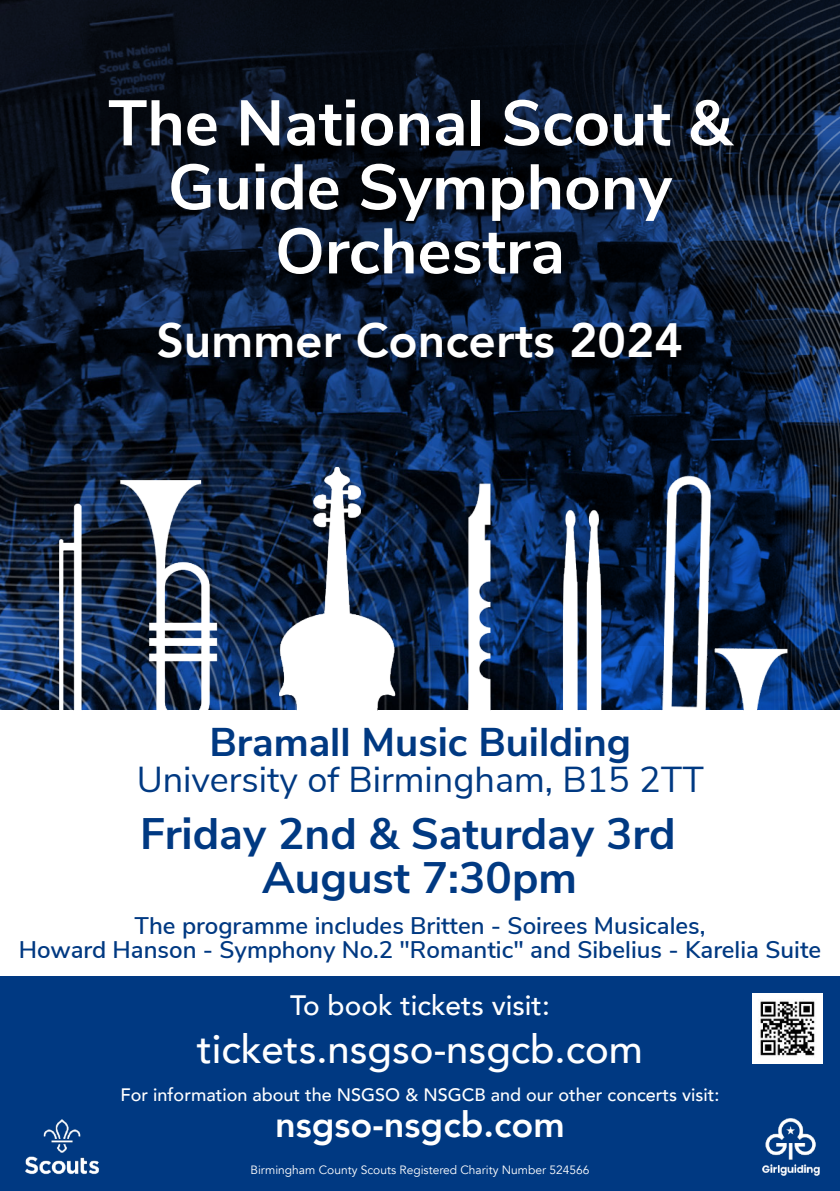
<style>
.page{position:relative;width:840px;height:1191px;background:#fff}
.page>*{position:absolute;margin:0;border:0;box-sizing:border-box;transform-origin:0 0}
.t1{font:700 64px/64px "Nunito Sans";color:#fff;text-align:center}
.t2{font:800 48px "Avenir";color:#fff}
.t3{font:700 44px/44px "Nunito Sans";color:#003982;text-align:center}
.t4{font:500 40px "Avenir";color:#fff}
.t5{font:700 40px "Nunito Sans";color:#003982}
.t6{font:36px "Nunito Sans";color:#003982}
.t7{font:800 36px "Avenir";color:#fff}
.t8{font:500 28px "Avenir";color:#fff}
.t9{font:600 24px/24px "Nunito Sans";color:#003982;text-align:center}
.t10{font:500 18px "Avenir";color:#fff}
.t11{font:12px "Avenir";color:#fff}
</style>
<div class="page">
<div style="left:0;top:0;width:839px;height:645px;background:#000;opacity:.06"></div>
<hr style="left:0;top:976px;width:839px;height:3px;background:#003982">
<div style="left:0;top:979px;width:839px;height:212px;background:#003982"></div>
<img style="left:59px;top:467px;width:728px;height:243px">
<img style="left:25px;top:1119px;width:75px;height:56px">
<img style="left:752px;top:993px;width:70px;height:70px">
<img style="left:762px;top:1118px;width:57px;height:57px">
<h1 class="t1" style="left:108px;top:92px;width:625px">The National Scout &amp;<br>Guide Symphony<br>Orchestra</h1>
<h2 class="t2" style="left:156px;top:309px;width:527px">Summer Concerts 2024</h2>
<h3 class="t5" style="left:209px;top:715px;width:423px">Bramall Music Building</h3>
<h3 class="t6" style="left:137px;top:755px;width:568px">University of Birmingham, B15 2TT</h3>
<h3 class="t3" style="left:140px;top:812px;width:536px">Friday 2nd &amp; Saturday 3rd<br>August 7:30pm</h3>
<p class="t9" style="left:19px;top:914px;width:803px">The programme includes Britten - Soirees Musicales,<br>Howard Hanson - Symphony No.2 "Romantic" and Sibelius - Karelia Suite</p>
<p class="t8" style="left:290px;top:986px;width:261px">To book tickets visit:</p>
<h3 class="t4" style="left:197px;top:1022px;width:447px">tickets.nsgso-nsgcb.com</h3>
<p class="t10" style="left:120px;top:1082px;width:600px">For information about the NSGSO &amp; NSGCB and our other concerts visit:</p>
<h3 class="t7" style="left:275px;top:1100px;width:291px">nsgso-nsgcb.com</h3>
<p class="t11" style="left:250px;top:1161px;width:340px">Birmingham County Scouts Registered Charity Number 524566</p>
</div>
